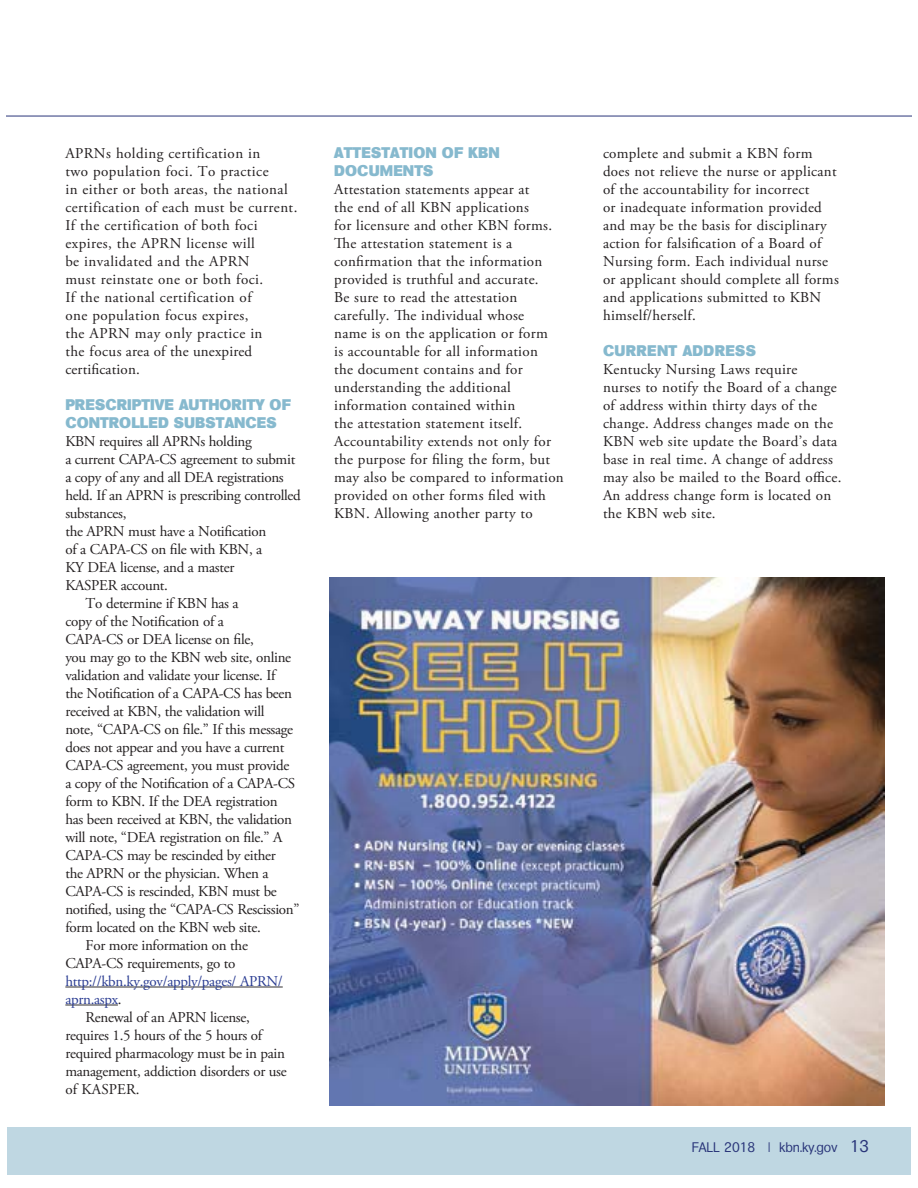
<style>
.page{position:relative;width:918px;height:1188px;background:#fff}
.page>*{position:absolute;margin:0;border:0;box-sizing:border-box;transform-origin:0 0}
.t1{font:15px/18px "Adobe Garamond Pro";letter-spacing:.02em;color:#231f20}
.t2{font:15px "Adobe Garamond Pro";letter-spacing:-.02em;color:#231f20}
.t3{font:800 15px/18px "Formula";letter-spacing:.005em;color:#86b9ce}
.t4{font:15px "Adobe Garamond Pro";letter-spacing:-.02em;color:#2a3c92}
.t5{font:13.5px "Formula";color:#293579}
.s1{color:#231f20}
.s2{font-size:16.5px}
</style>
<div class="page">
<hr style="left:7px;top:1127px;width:1px;height:48px;background:#bfd7e2">
<div style="left:8px;top:1127px;width:903px;height:48px;background:#bfd7e2"></div>
<hr style="left:65px;top:987px;width:218px;height:1px;background:#312f2f">
<hr style="left:65px;top:1005px;width:53px;height:1px;background:#312f2f">
<hr style="left:7px;top:116px;width:904px;height:1px;background:#293579">
<img style="left:329px;top:577px;width:555px;height:528px">
<p class="t1" style="left:65px;top:145px;width:234px">APRNs holding certification in<br>two population foci. To practice<br>in either or both areas, the national certification of each must be current.<br>If the certification of both foci expires, the APRN license will<br>be invalidated and the APRN<br>must reinstate one or both foci.<br>If the national certification of<br>one population focus expires,<br>the APRN may only practice in<br>the focus area of the unexpired certification.</p>
<p class="t3" style="left:65px;top:397px;width:227px">PRESCRIPTIVE AUTHORITY OF<br>CONTROLLED SUBSTANCES</p>
<p class="t2" style="left:65px;top:435px;width:188px">KBN requires all APRNs holding</p>
<p class="t2" style="left:65px;top:453px;width:231px">a current CAPA-CS agreement to submit</p>
<p class="t2" style="left:65px;top:471px;width:220px">a copy of any and all DEA registrations</p>
<p class="t2" style="left:65px;top:489px;width:237px">held. If an APRN is prescribing controlled</p>
<p class="t2" style="left:65px;top:507px;width:63px">substances,</p>
<p class="t2" style="left:65px;top:525px;width:202px">the APRN must have a Notification</p>
<p class="t2" style="left:65px;top:543px;width:198px">of a CAPA-CS on file with KBN, a</p>
<p class="t2" style="left:65px;top:561px;width:170px">KY DEA license, and a master</p>
<p class="t2" style="left:65px;top:579px;width:104px">KASPER account.</p>
<p class="t2" style="left:86px;top:597px;width:155px">To determine if KBN has a</p>
<p class="t2" style="left:65px;top:615px;width:160px">copy of the Notification of a</p>
<p class="t2" style="left:65px;top:633px;width:190px">CAPA-CS or DEA license on file,</p>
<p class="t2" style="left:65px;top:651px;width:227px">you may go to the KBN web site, online</p>
<p class="t2" style="left:65px;top:669px;width:212px">validation and validate your license. If</p>
<p class="t2" style="left:65px;top:687px;width:228px">the Notification of a CAPA-CS has been</p>
<p class="t2" style="left:65px;top:705px;width:201px">received at KBN, the validation will</p>
<p class="t2" style="left:65px;top:723px;width:229px">note, “CAPA-CS on file.” If this message</p>
<p class="t2" style="left:65px;top:741px;width:220px">does not appear and you have a current</p>
<p class="t2" style="left:65px;top:759px;width:226px">CAPA-CS agreement, you must provide</p>
<p class="t2" style="left:65px;top:777px;width:231px">a copy of the Notification of a CAPA-CS</p>
<p class="t2" style="left:65px;top:795px;width:214px">form to KBN. If the DEA registration</p>
<p class="t2" style="left:65px;top:813px;width:228px">has been received at KBN, the validation</p>
<p class="t2" style="left:65px;top:831px;width:219px">will note, “DEA registration on file.” A</p>
<p class="t2" style="left:65px;top:849px;width:212px">CAPA-CS may be rescinded by either</p>
<p class="t2" style="left:65px;top:867px;width:205px">the APRN or the physician. When a</p>
<p class="t2" style="left:65px;top:885px;width:213px">CAPA-CS is rescinded, KBN must be</p>
<p class="t2" style="left:65px;top:903px;width:236px">notified, using the “CAPA-CS Rescission”</p>
<p class="t2" style="left:65px;top:921px;width:197px">form located on the KBN web site.</p>
<p class="t2" style="left:86px;top:939px;width:164px">For more information on the</p>
<p class="t2" style="left:65px;top:957px;width:172px">CAPA-CS requirements, go to</p>
<p class="t4" style="left:65px;top:975px;width:219px">http://kbn.ky.gov/apply/pages/ APRN/</p>
<p class="t4" style="left:65px;top:993px;width:58px">aprn.aspx<span class="s1">.</span></p>
<p class="t2" style="left:86px;top:1011px;width:166px">Renewal of an APRN license,</p>
<p class="t2" style="left:65px;top:1029px;width:198px">requires 1.5 hours of the 5 hours of</p>
<p class="t2" style="left:65px;top:1047px;width:221px">required pharmacology must be in pain</p>
<p class="t2" style="left:65px;top:1065px;width:223px">management, addiction disorders or use</p>
<p class="t1" style="left:65px;top:1081px;width:76px">of KASPER.</p>
<p class="t3" style="left:334px;top:145px;width:167px">ATTESTATION OF KBN<br>DOCUMENTS</p>
<p class="t1" style="left:334px;top:181px;width:231px">Attestation statements appear at<br>the end of all KBN applications<br>for licensure and other KBN forms.<br>The attestation statement is a confirmation that the information provided is truthful and accurate.<br>Be sure to read the attestation carefully. The individual whose<br>name is on the application or form<br>is accountable for all information<br>the document contains and for understanding the additional information contained within<br>the attestation statement itself.<br>Accountability extends not only for the purpose for filing the form, but may also be compared to information provided on other forms filed with KBN. Allowing another party to</p>
<p class="t1" style="left:603px;top:145px;width:237px">complete and submit a KBN form does not relieve the nurse or applicant of the accountability for incorrect<br>or inadequate information provided and may be the basis for disciplinary action for falsification of a Board of Nursing form. Each individual nurse or applicant should complete all forms and applications submitted to KBN himself/herself.</p>
<p class="t3" style="left:603px;top:343px;width:155px">CURRENT ADDRESS</p>
<p class="t1" style="left:603px;top:361px;width:240px">Kentucky Nursing Laws require<br>nurses to notify the Board of a change of address within thirty days of the change. Address changes made on the KBN web site update the Board’s data base in real time. A change of address may also be mailed to the Board office.<br>An address change form is located on the KBN web site.</p>
<p class="t5" style="left:692px;top:1142px;width:179px">FALL 2018 | kbn.ky.gov <span class="s2">13</span></p>
</div>
